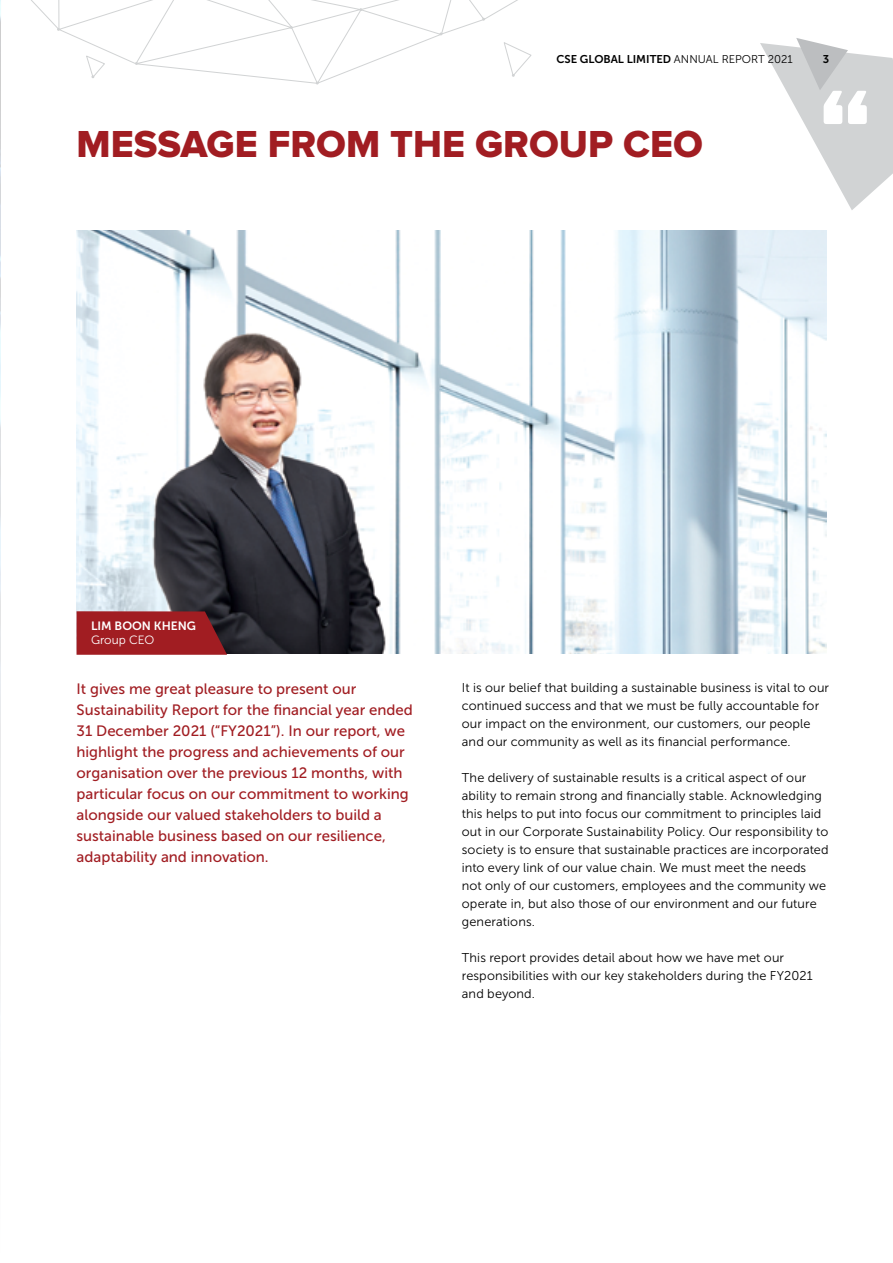
<style>
.page{position:relative;width:893px;height:1263px;background:#fff}
.page>*{position:absolute;margin:0;border:0;box-sizing:border-box;transform-origin:0 0}
.t1{font:143.4px "Norwester";color:#fff}
.t2{font:39px "Proxima Nova Extrabld";color:#a11d22}
.t3{font:15px/21px "Museo Sans 500";color:#a11d22}
.t4{font:12.75px/18px "Museo Sans 300";letter-spacing:.01em;color:#000}
.t5{font:12px "Museo Sans 700";color:#fff}
.t6{font:12px "Museo Sans 300";color:#fff}
.t7{font:11.25px "Museo Sans 700";color:#000}
.s1{font-family:"Museo Sans 300"}
</style>
<div class="page">
<img style="left:0;top:0;width:1px;height:1008px">
<img style="left:77px;top:230px;width:749px;height:424px">
<svg style="left:31px;top:0;width:501px;height:85px"></svg>
<svg style="left:77px;top:611px;width:150px;height:44px;background:#971f24"></svg>
<svg style="left:760px;top:38px;width:133px;height:172px"></svg>
<p class="t7" style="left:556px;top:53px;width:238px">CSE GLOBAL LIMITED <span class="s1">ANNUAL REPORT 2021</span></p>
<p class="t7" style="left:823px;top:53px;width:8px">3</p>
<h2 class="t2" style="left:77px;top:122px;width:628px">MESSAGE FROM THE GROUP CEO</h2>
<h1 class="t1" style="left:816px;top:80px;width:59px">“</h1>
<p class="t5" style="left:91px;top:619px;width:107px">LIM BOON KHENG</p>
<p class="t6" style="left:91px;top:634px;width:65px">Group CEO</p>
<p class="t3" style="left:77px;top:678px;width:338px">It gives me great pleasure to present our Sustainability Report for the financial year ended 31 December 2021 (“FY2021”). In our report, we highlight the progress and achievements of our organisation over the previous 12 months, with particular focus on our commitment to working alongside our valued stakeholders to build a sustainable business based on our resilience, adaptability and innovation.</p>
<p class="t4" style="left:462px;top:679px;width:369px">It is our belief that building a sustainable business is vital to our continued success and that we must be fully accountable for our impact on the environment, our customers, our people and our community as well as its financial performance.</p>
<p class="t4" style="left:462px;top:769px;width:368px">The delivery of sustainable results is a critical aspect of our ability to remain strong and financially stable. Acknowledging this helps to put into focus our commitment to principles laid out in our Corporate Sustainability Policy. Our responsibility to society is to ensure that sustainable practices are incorporated into every link of our value chain. We must meet the needs not only of our customers, employees and the community we operate in, but also those of our environment and our future generations.</p>
<p class="t4" style="left:462px;top:949px;width:352px">This report provides detail about how we have met our responsibilities with our key stakeholders during the FY2021 and beyond.</p>
</div>
